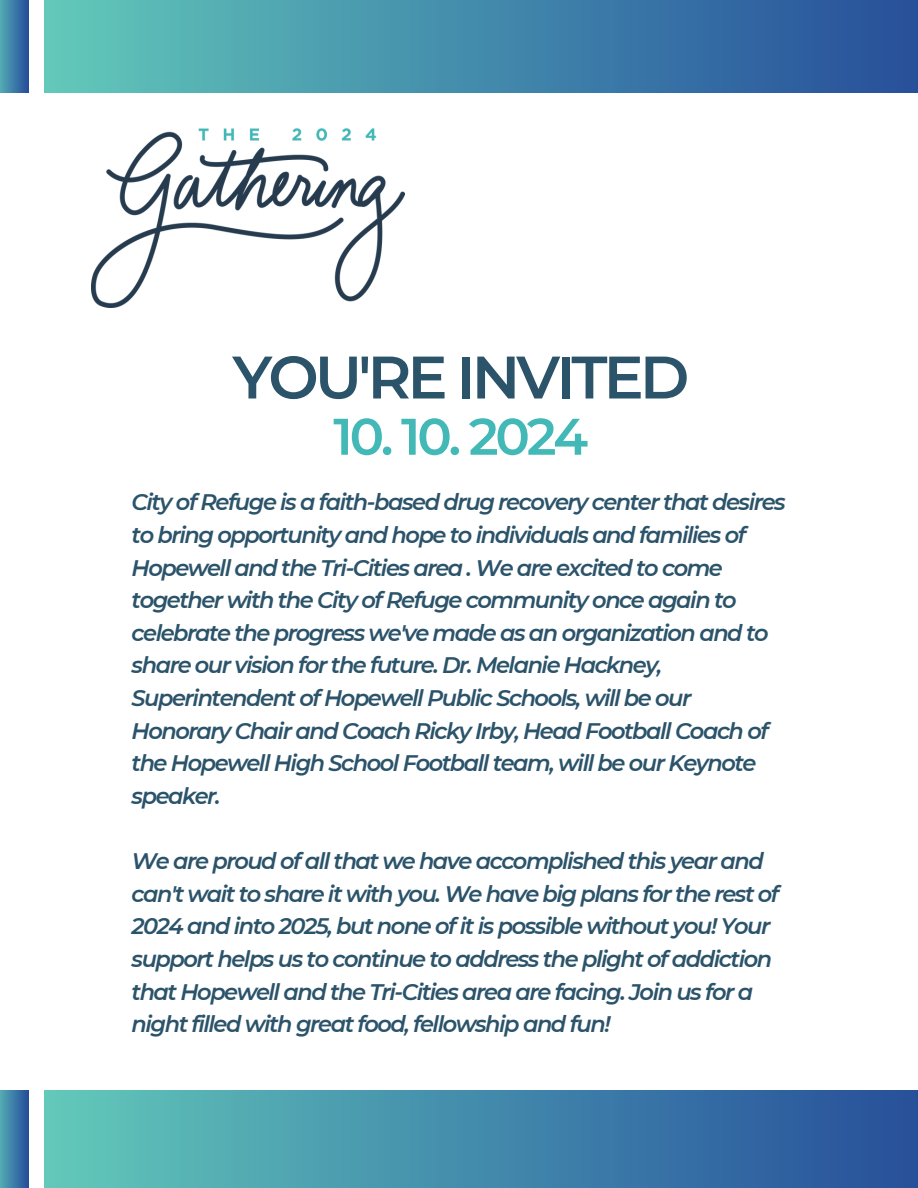
<style>
.page{position:relative;width:918px;height:1188px;background:#fff}
.page>*{position:absolute;margin:0;border:0;box-sizing:border-box;transform-origin:0 0}
.t1{font:600 59.85px "Montserrat";letter-spacing:-.065em;color:#2b536a}
.t2{font:600 51.45px "Montserrat";letter-spacing:-.065em;color:#42b8b7}
.t3{font:italic 600 22.5px/32.7px "Montserrat";letter-spacing:-.065em;color:#2b536a}
</style>
<div class="page">
<div style="left:44px;top:0;width:874px;height:92px;background:linear-gradient(to right,#61c8ba,#264e9b)"></div>
<svg style="left:0;top:0;width:29px;height:92px;background:#3c7ba6"></svg>
<div style="left:44px;top:1090px;width:874px;height:98px;background:linear-gradient(to right,#61c8ba,#264e9b)"></div>
<svg style="left:0;top:1090px;width:29px;height:98px;background:#3c7ba6"></svg>
<img style="left:92px;top:128px;width:313px;height:179px">
<p class="t1" style="left:233px;top:341px;width:458px">YOU'RE INVITED</p>
<p class="t2" style="left:333px;top:405px;width:256px">10. 10. 2024</p>
<h1 class="t3" style="left:132px;top:486px;width:656px">City of Refuge is a faith-based drug recovery center that desires to bring opportunity and hope to individuals and families of Hopewell and the Tri-Cities area . We are excited to come together with the City of Refuge community once again to celebrate the progress we've made as an organization and to share our vision for the future. Dr. Melanie Hackney, Superintendent of Hopewell Public Schools, will be our Honorary Chair and Coach Ricky Irby, Head Football Coach of the Hopewell High School Football team, will be our Keynote speaker.</h1>
<p class="t3" style="left:132px;top:845px;width:649px">We are proud of all that we have accomplished this year and can't wait to share it with you. We have big plans for the rest of 2024 and into 2025, but none of it is possible without you! Your support helps us to continue to address the plight of addiction that Hopewell and the Tri-Cities area are facing. Join us for a night filled with great food, fellowship and fun!</p>
</div>
